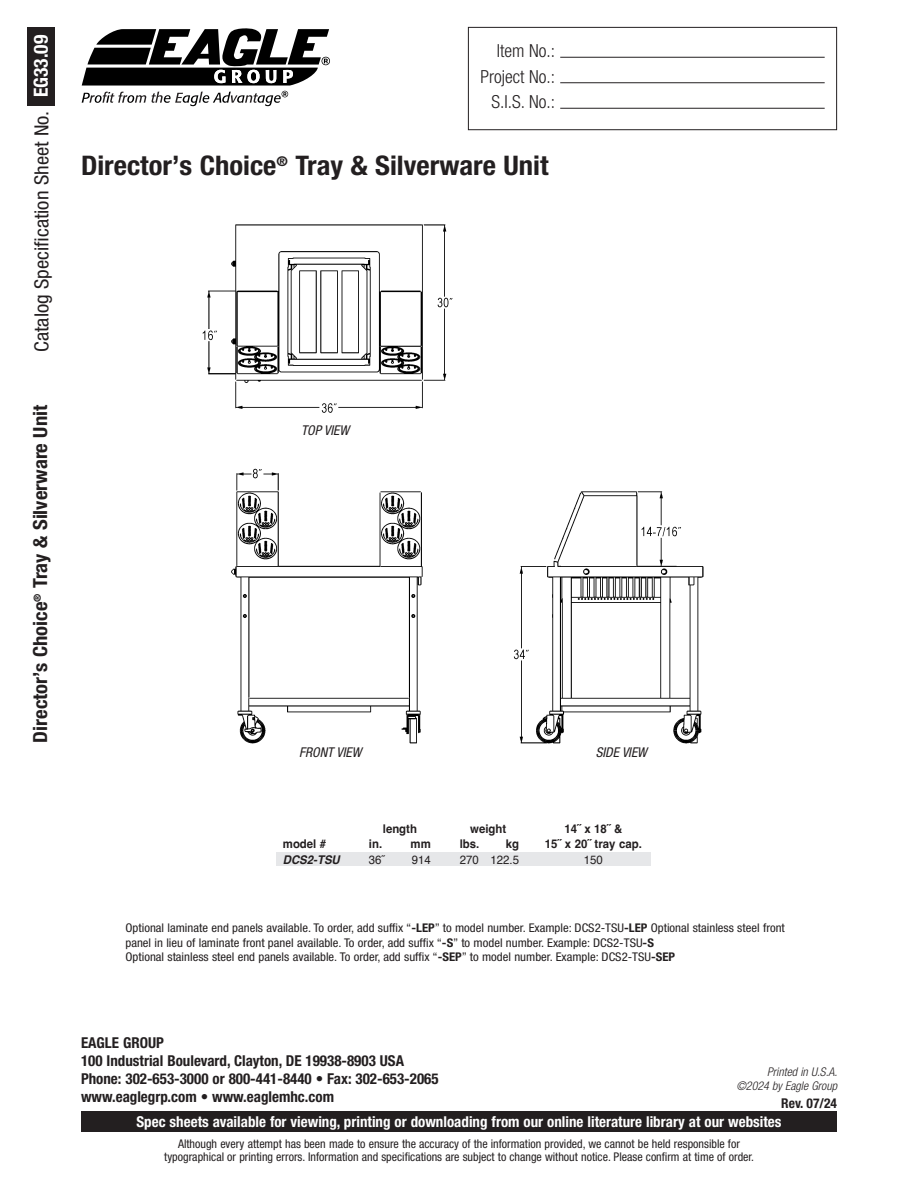
<style>
.page{position:relative;width:918px;height:1188px;background:#fff}
.page>*{position:absolute;margin:0;border:0;box-sizing:border-box;transform-origin:0 0}
.t1{font:700 condensed 27px "Helvetica Neue LT Pro";color:#231f20;scale:1.06 1}
.t2{font:700 condensed 19.5px "Helvetica Neue LT Pro";color:#231f20;scale:1.06 1}
.t3{font:condensed 19.5px "Helvetica Neue LT Pro";color:#231f20;scale:1.06 1}
.t4{font:700 condensed 19.5px "Helvetica Neue LT Pro";color:#fff}
.t5{font:300 condensed 18px "Helvetica Neue LT Pro";color:#231f20}
.t6{font:700 condensed 15px "Helvetica Neue LT Pro";color:#231f20}
.t7{font:700 condensed 15px "Helvetica Neue LT Pro";color:#fff}
.t8{font:italic condensed 13.5px "Helvetica Neue LT Pro";color:#231f20}
.t9{font:700 condensed 13.5px "Helvetica Neue LT Pro";color:#231f20}
.t10{font:condensed 12px/14.4px "Helvetica Neue LT Pro";color:#231f20;scale:1.06 1}
.t11{font:condensed 12px "Helvetica Neue LT Pro";color:#231f20}
.t12{font:700 12px "Helvetica";color:#231f20;scale:.95 1}
.t13{font:italic 300 condensed 12px "Helvetica Neue LT Pro";color:#231f20}
.t14{font:12px "Helvetica";color:#231f20;scale:.95 1}
.t15{font:italic 700 12px "Helvetica";color:#231f20;scale:.95 1}
.s1{font-weight:700}
</style>
<div class="page">
<div style="left:81px;top:1111px;width:756px;height:21px;background:#231f20"></div>
<svg style="left:82px;top:28px;width:248px;height:78px"></svg>
<div style="left:27px;top:27px;width:28px;height:78px;background:#231f20"></div>
<div style="left:468px;top:27px;width:369px;height:103px;border:1px solid #231f20"></div>
<hr style="left:560px;top:57px;width:265px;height:1px;background:#231f20">
<hr style="left:560px;top:82px;width:265px;height:1px;background:#231f20">
<hr style="left:560px;top:108px;width:265px;height:1px;background:#231f20">
<div style="left:276px;top:852px;width:374px;height:14px;background:#e6e7e9"></div>
<img style="left:202px;top:224px;width:502px;height:520px">
<p class="t4" style="left:29px;top:97px;width:64px;rotate:-90deg">EG33.09</p>
<p class="t3" style="left:30px;top:352px;width:229px;rotate:-90deg">Catalog Specification Sheet No.</p>
<p class="t2" style="left:29px;top:743px;width:320px;rotate:-90deg">Director’s Choice<sup>®</sup> Tray &amp; Silverware Unit</p>
<p class="t5" style="left:497px;top:41px;width:60px">Item No.:</p>
<p class="t5" style="left:480px;top:66px;width:76px">Project No.:</p>
<p class="t5" style="left:492px;top:92px;width:65px">S.I.S. No.:</p>
<p class="t1" style="left:81px;top:149px;width:443px">Director’s Choice<sup>®</sup> Tray &amp; Silverware Unit</p>
<p class="t8" style="left:301px;top:422px;width:50px">TOP VIEW</p>
<p class="t8" style="left:299px;top:744px;width:64px">FRONT VIEW</p>
<p class="t8" style="left:596px;top:744px;width:53px">SIDE VIEW</p>
<p class="t12" style="left:383px;top:822px;width:37px">length</p>
<p class="t12" style="left:470px;top:822px;width:40px">weight</p>
<p class="t12" style="left:564px;top:822px;width:63px">14˝ x 18˝ &amp;</p>
<p class="t12" style="left:283px;top:836px;width:47px">model #</p>
<p class="t12" style="left:369px;top:836px;width:67px">in. mm</p>
<p class="t12" style="left:460px;top:836px;width:22px">lbs.</p>
<p class="t12" style="left:506px;top:836px;width:16px">kg</p>
<p class="t12" style="left:545px;top:836px;width:104px">15˝ x 20˝ tray cap.</p>
<p class="t15" style="left:283px;top:853px;width:62px">DCS2-TSU</p>
<p class="t14" style="left:369px;top:851px;width:19px">36˝</p>
<p class="t14" style="left:412px;top:851px;width:22px">914</p>
<p class="t14" style="left:460px;top:851px;width:64px">270 122.5</p>
<p class="t14" style="left:584px;top:851px;width:22px">150</p>
<p class="t10" style="left:126px;top:921px;width:624px">Optional laminate end panels available. To order, add suffix “<span class="s1">-LEP</span>” to model number. Example: DCS2-TSU<span class="s1">-LEP</span> Optional stainless steel front panel in lieu of laminate front panel available. To order, add suffix “<span class="s1">-S</span>” to model number. Example: DCS2-TSU<span class="s1">-S</span></p>
<p class="t10" style="left:126px;top:950px;width:520px">Optional stainless steel end panels available. To order, add suffix “<span class="s1">-SEP</span>” to model number. Example: DCS2-TSU<span class="s1">-SEP</span></p>
<p class="t6" style="left:81px;top:1033px;width:84px">EAGLE GROUP</p>
<p class="t6" style="left:81px;top:1051px;width:325px">100 Industrial Boulevard, Clayton, DE 19938-8903 USA</p>
<p class="t6" style="left:81px;top:1069px;width:359px">Phone: 302-653-3000 or 800-441-8440 • Fax: 302-653-2065</p>
<p class="t6" style="left:81px;top:1087px;width:255px">www.eaglegrp.com • www.eaglemhc.com</p>
<p class="t7" style="left:137px;top:1112px;width:647px">Spec sheets available for viewing, printing or downloading from our online literature library at our websites</p>
<p class="t11" style="left:178px;top:1136px;width:563px">Although every attempt has been made to ensure the accuracy of the information provided, we cannot be held responsible for</p>
<p class="t11" style="left:164px;top:1150px;width:591px">typographical or printing errors. Information and specifications are subject to change without notice. Please confirm at time of order.</p>
<p class="t13" style="left:767px;top:1065px;width:72px">Printed in U.S.A.</p>
<p class="t13" style="left:736px;top:1079px;width:102px">©2024 by Eagle Group</p>
<p class="t9" style="left:781px;top:1095px;width:57px">Rev. 07/24</p>
</div>
